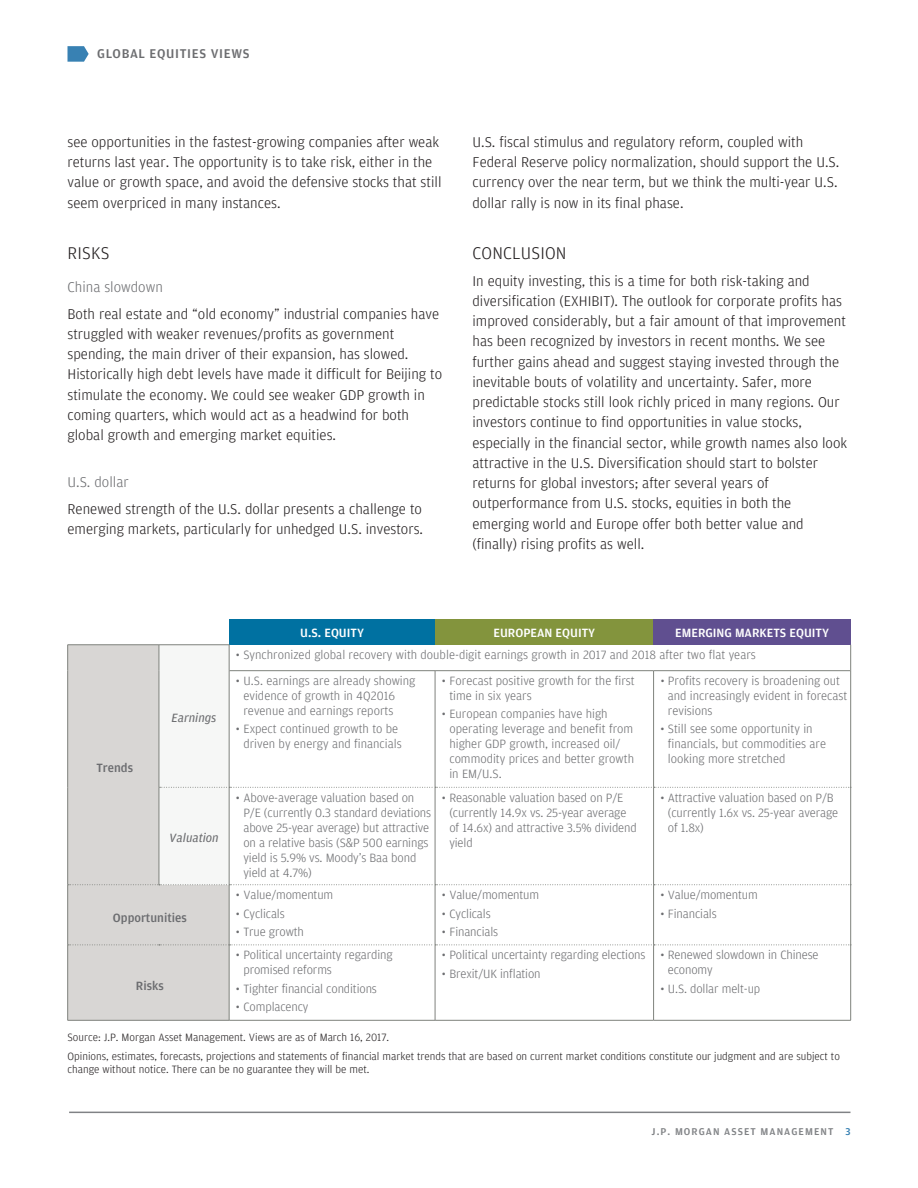
<style>
.page{position:relative;width:918px;height:1188px;background:#fff}
.page>*{position:absolute;margin:0;border:0;box-sizing:border-box;transform-origin:0 0}
._1st_Subhead{font:300 18px "Amplitude";letter-spacing:.01em;color:#231f20}
.Body_Copy_after_Subh{font:300 15px/20.2px "Amplitude";color:#231f20}
._2nd_Subhead_after_S{font:300 15px "Amplitude";color:#6c6d70}
._2nd_Subhead{font:300 15px "Amplitude";color:#6c6d70}
.t1{font:500 13.5px "Amplitude";letter-spacing:.05em;color:#6c6d70}
.t2{font:300 12.75px/15px "Amplitude";letter-spacing:-.01em;color:#6c6d70}
.Table_chart__Header{font:500 12.75px "Amplitude";color:#fff}
.Table_Chart__1st_Col{font:500 12.75px "Amplitude";color:#6c6d70}
.Table_Chart__1st_Col-2{font:italic 12.75px "Amplitude";color:#6c6d70}
.Source_Second_Line{font:300 11.25px/13.5px "Amplitude";color:#231f20}
.Footer__Odd_Page{font:500 10.5px "Amplitude";letter-spacing:.1em;color:#808285}
.s1{font-style:italic}
.s2{color:#3881b3}
</style>
<div class="page">
<hr style="left:69px;top:1112px;width:781px;height:1px;background:#808285">
<svg style="left:68px;top:46px;width:21px;height:16px"></svg>
<div style="left:229px;top:619px;width:206px;height:26px;background:#0071a1"></div>
<div style="left:435px;top:619px;width:219px;height:26px;background:#83943d"></div>
<div style="left:654px;top:619px;width:197px;height:26px;background:#604f90"></div>
<div style="left:68px;top:885px;width:161px;height:135px;background:#d8d6d4"></div>
<hr style="left:68px;top:1020px;width:91px;height:1px;background:#7f827d">
<hr style="left:159px;top:1020px;width:70px;height:1px;background:#7f827d">
<hr style="left:435px;top:885px;width:1px;height:60px;background:#7f827d">
<hr style="left:653px;top:885px;width:1px;height:60px;background:#7f827d">
<hr style="left:850px;top:885px;width:1px;height:60px;background:#7f827d">
<hr style="left:435px;top:945px;width:1px;height:75px;background:#7f827d">
<hr style="left:653px;top:945px;width:1px;height:75px;background:#7f827d">
<hr style="left:850px;top:945px;width:1px;height:75px;background:#7f827d">
<hr style="left:229px;top:1020px;width:206px;height:1px;background:#7f827d">
<hr style="left:435px;top:1020px;width:219px;height:1px;background:#7f827d">
<hr style="left:654px;top:1020px;width:197px;height:1px;background:#7f827d">
<svg style="left:68px;top:945px;width:783px;height:1px"></svg>
<hr style="left:67px;top:885px;width:1px;height:60px;background:#7f827d">
<hr style="left:67px;top:945px;width:1px;height:75px;background:#7f827d">
<svg style="left:67px;top:645px;width:784px;height:240px"></svg>
<hr style="left:229px;top:885px;width:1px;height:60px;background:#7f827d">
<hr style="left:229px;top:945px;width:1px;height:75px;background:#7f827d">
<p class="t1" style="left:97px;top:45px;width:154px">GLOBAL EQUITIES VIEWS</p>
<p class="Body_Copy_after_Subh" style="left:68px;top:131px;width:376px">see opportunities in the fastest-growing companies after weak returns last year. The opportunity is to take risk, either in the value or growth space, and avoid the defensive stocks that still seem overpriced in many instances.</p>
<p class="_1st_Subhead" style="left:68px;top:241px;width:44px">RISKS</p>
<p class="_2nd_Subhead_after_S" style="left:68px;top:277px;width:97px">China slowdown</p>
<p class="Body_Copy_after_Subh" style="left:68px;top:303px;width:376px">Both real estate and “old economy” industrial companies have struggled with weaker revenues/profits as government spending, the main driver of their expansion, has slowed.<br>Historically high debt levels have made it difficult for Beijing to stimulate the economy. We could see weaker GDP growth in coming quarters, which would act as a headwind for both global growth and emerging market equities.</p>
<p class="_2nd_Subhead" style="left:68px;top:472px;width:63px">U.S. dollar</p>
<p class="Body_Copy_after_Subh" style="left:68px;top:498px;width:357px">Renewed strength of the U.S. dollar presents a challenge to emerging markets, particularly for unhedged U.S. investors.</p>
<p class="Body_Copy_after_Subh" style="left:472px;top:131px;width:368px">U.S. fiscal stimulus and regulatory reform, coupled with Federal Reserve policy normalization, should support the U.S. currency over the near term, but we think the multi-year U.S. dollar rally is now in its final phase.</p>
<p class="_1st_Subhead" style="left:472px;top:241px;width:96px">CONCLUSION</p>
<p class="Body_Copy_after_Subh" style="left:472px;top:270px;width:376px">In equity investing, this is a time for both risk-taking and diversification (EXHIBIT). The outlook for corporate profits has improved considerably, but a fair amount of that improvement has been recognized by investors in recent months. We see further gains ahead and suggest staying invested through the inevitable bouts of volatility and uncertainty. Safer, more predictable stocks still look richly priced in many regions. Our investors continue to find opportunities in value stocks, especially in the financial sector, while growth names also look attractive in the U.S. Diversification should start to bolster returns for global investors; after several years of outperformance from U.S. stocks, equities in both the emerging world and Europe offer both better value and (finally) rising profits as well.</p>
<p class="Table_Chart__1st_Col" style="left:97px;top:760px;width:38px">Trends</p>
<p class="Table_Chart__1st_Col-2" style="left:172px;top:712px;width:46px">Earnings</p>
<p class="Table_Chart__1st_Col-2" style="left:169px;top:832px;width:51px">Valuation</p>
<p class="Table_Chart__1st_Col" style="left:113px;top:910px;width:75px">Opportunities</p>
<p class="Table_Chart__1st_Col" style="left:136px;top:978px;width:29px">Risks</p>
<p class="Table_chart__Header" style="left:300px;top:625px;width:65px">U.S. EQUITY</p>
<p class="Table_chart__Header" style="left:493px;top:625px;width:103px">EUROPEAN EQUITY</p>
<p class="Table_chart__Header" style="left:675px;top:625px;width:155px">EMERGING MARKETS EQUITY</p>
<p class="t2" style="left:236px;top:647px;width:522px">• Synchronized global recovery with double-digit earnings growth in 2017 and 2018 after two flat years</p>
<p class="t2" style="left:243px;top:673px;width:173px;text-indent:-8px">• U.S. earnings are already showing evidence of growth in 4Q2016 revenue and earnings reports</p>
<p class="t2" style="left:236px;top:721px;width:167px;text-align:center">• Expect continued growth to be driven by energy and financials</p>
<p class="t2" style="left:449px;top:673px;width:187px;text-indent:-8px">• Forecast positive growth for the first time in six years</p>
<p class="t2" style="left:449px;top:706px;width:186px;text-indent:-8px">• European companies have high operating leverage and benefit from higher GDP growth, increased oil/ commodity prices and better growth in EM/U.S.</p>
<p class="t2" style="left:668px;top:673px;width:181px;text-indent:-8px"><span class="s1">•</span> Profits recovery is broadening out and increasingly evident in forecast revisions</p>
<p class="t2" style="left:668px;top:721px;width:160px;text-indent:-8px">• Still see some opportunity in financials, but commodities are looking more stretched</p>
<p class="t2" style="left:243px;top:790px;width:189px;text-indent:-8px">• Above-average valuation based on P/E (currently 0.3 standard deviations above 25-year average) but attractive on a relative basis (S&amp;P 500 earnings yield is 5.9% vs. Moody’s Baa bond yield at 4.7%)</p>
<p class="t2" style="left:449px;top:790px;width:189px;text-indent:-8px">• Reasonable valuation based on P/E (currently 14.9x vs. 25-year average of 14.6x) and attractive 3.5% dividend yield</p>
<p class="t2" style="left:668px;top:790px;width:172px;text-indent:-8px">• Attractive valuation based on P/B (currently 1.6x vs. 25-year average of 1.8x)</p>
<p class="t2" style="left:236px;top:887px;width:99px">• Value/momentum</p>
<p class="t2" style="left:236px;top:905px;width:50px">• Cyclicals</p>
<p class="t2" style="left:236px;top:924px;width:69px">• True growth</p>
<p class="t2" style="left:243px;top:947px;width:151px;text-indent:-8px">• Political uncertainty regarding promised reforms</p>
<p class="t2" style="left:236px;top:981px;width:143px">• Tighter financial conditions</p>
<p class="t2" style="left:236px;top:999px;width:74px">• Complacency</p>
<p class="t2" style="left:442px;top:887px;width:99px">• Value/momentum</p>
<p class="t2" style="left:442px;top:905px;width:50px">• Cyclicals</p>
<p class="t2" style="left:442px;top:924px;width:58px">• Financials</p>
<p class="t2" style="left:442px;top:947px;width:205px">• Political uncertainty regarding elections</p>
<p class="t2" style="left:442px;top:966px;width:100px">• Brexit/UK inflation</p>
<p class="t2" style="left:660px;top:887px;width:99px">• Value/momentum</p>
<p class="t2" style="left:660px;top:905px;width:58px">• Financials</p>
<p class="t2" style="left:668px;top:947px;width:152px;text-indent:-8px">• Renewed slowdown in Chinese economy</p>
<p class="t2" style="left:660px;top:981px;width:101px">• U.S. dollar melt-up</p>
<p class="Source_Second_Line" style="left:68px;top:1030px;width:323px">Source: J.P. Morgan Asset Management. Views are as of March 16, 2017.</p>
<p class="Source_Second_Line" style="left:68px;top:1049px;width:774px">Opinions, estimates, forecasts, projections and statements of financial market trends that are based on current market conditions constitute our judgment and are subject to change without notice. There can be no guarantee they will be met.</p>
<p class="Footer__Odd_Page" style="left:652px;top:1125px;width:200px">J.P. MORGAN ASSET MANAGEMENT <span class="s2">3</span></p>
</div>
